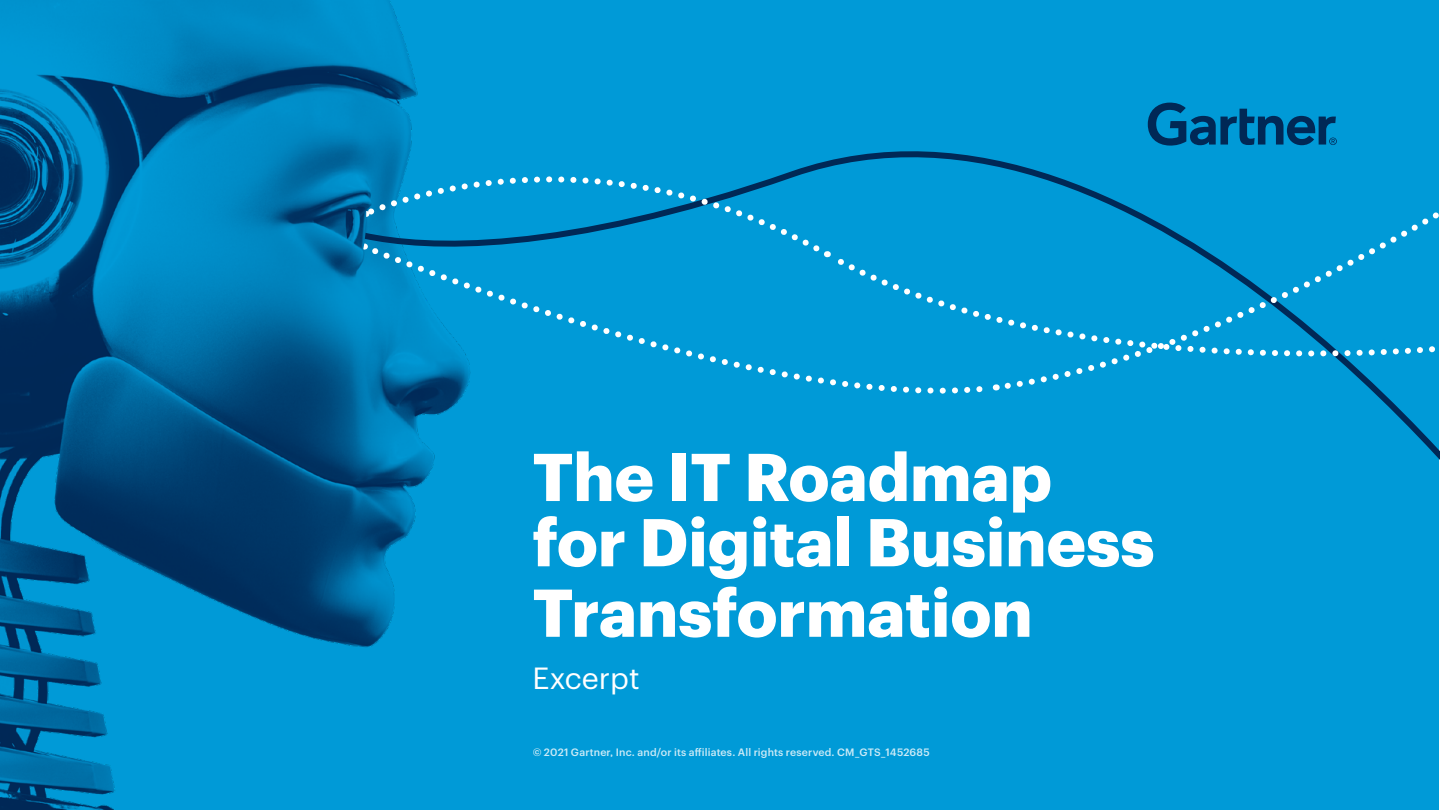
<style>
.page{position:relative;width:1440px;height:810px;background:#fff}
.page>*{position:absolute;margin:0;border:0;box-sizing:border-box;transform-origin:0 0}
.t1{font:700 66px/67.9px "Graphik";color:#fff}
.t2{font:30px "Graphik";color:#fff}
.t3{font:500 10.5px "Graphik";letter-spacing:.015em;color:#fff}
</style>
<div class="page">
<div style="left:0;top:0;width:1438px;height:810px;background:#009ad7"></div>
<img style="left:0;top:0;width:405px;height:810px">
<svg style="left:357px;top:43px;width:1083px;height:508px"></svg>
<svg style="left:363px;top:129px;width:461px;height:114px"></svg>
<svg style="left:367px;top:243px;width:629px;height:168px"></svg>
<svg style="left:1001px;top:182px;width:439px;height:211px"></svg>
<img style="left:352px;top:202px;width:20px;height:58px">
<svg style="left:1147px;top:103px;width:190px;height:43px"></svg>
<h1 class="t1" style="left:532px;top:437px;width:623px">The IT Roadmap for Digital Business<br>Transformation</h1>
<h2 class="t2" style="left:532px;top:656px;width:109px">Excerpt</h2>
<p class="t3" style="left:532px;top:744px;width:399px">© 2021 Gartner, Inc. and/or its affiliates. All rights reserved. CM_GTS_1452685</p>
</div>
